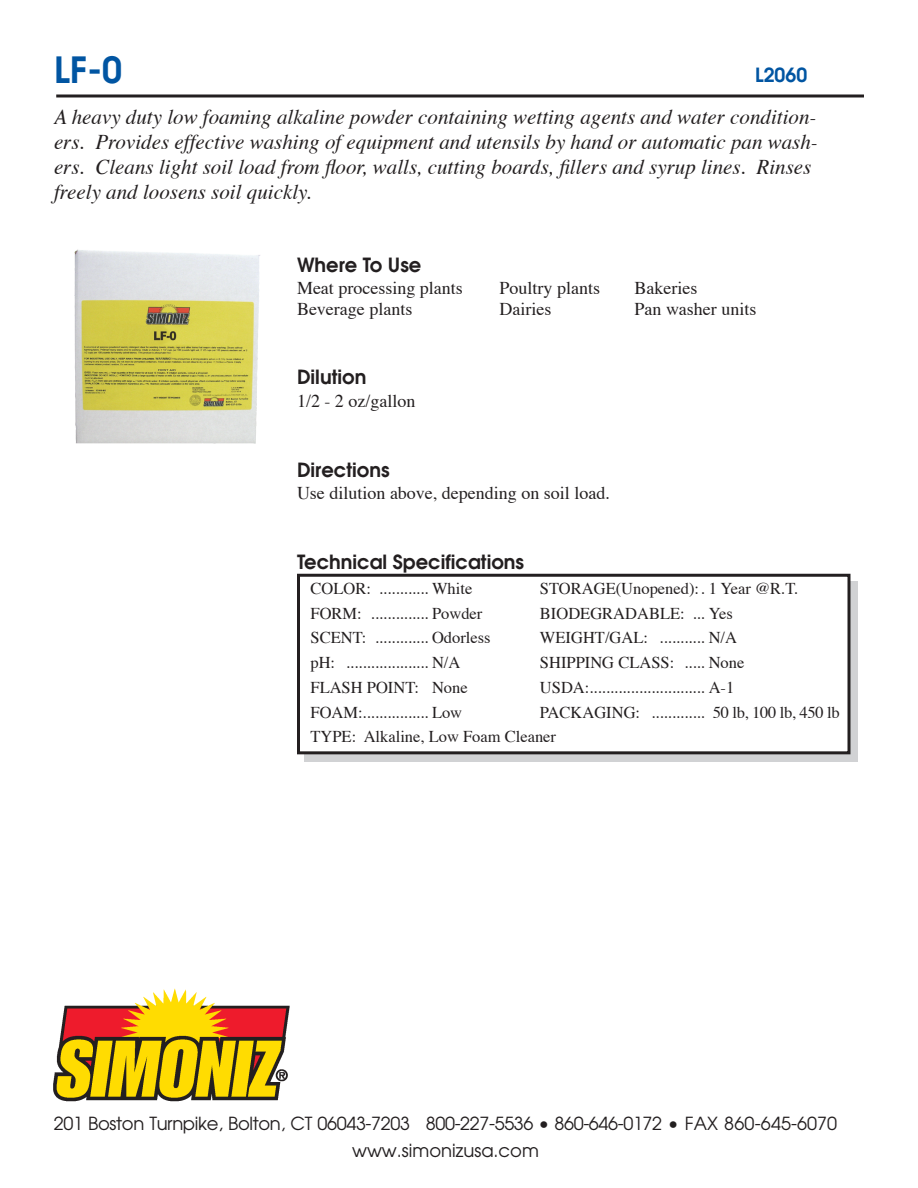
<style>
.page{position:relative;width:918px;height:1188px;background:#fff}
.page>*{position:absolute;margin:0;border:0;box-sizing:border-box;transform-origin:0 0}
.t1{font:600 36px "Avant Garde";color:#0155a2}
.t2{font:italic 21px/25.2px "Times";color:#231f20}
.t3{font:600 19.5px "Avant Garde";color:#231f20}
.t4{font:600 19.5px "Avant Garde";color:#0155a2}
.t5{font:18px "Times";color:#231f20}
.t6{font:18px "Avant Garde";letter-spacing:-.02em;color:#231f20}
.t7{font:18px "Avant Garde";color:#231f20}
.t8{font:16.5px "Times";color:#231f20}
.t9{font:16.5px "Times";letter-spacing:-.02em;color:#231f20}
</style>
<div class="page">
<img style="left:53px;top:988px;width:237px;height:114px">
<hr style="left:56px;top:94px;width:808px;height:3px;background:#231f20">
<div style="left:304px;top:581px;width:554px;height:181px;background:#d1d2d4"></div>
<div style="left:298px;top:575px;width:551px;height:178px;background:#fff"></div>
<div style="left:297px;top:574px;width:553px;height:180px;border:3px solid #231f20"></div>
<img style="left:74px;top:252px;width:186px;height:192px">
<p class="t1" style="left:54px;top:46px;width:70px">LF-0</p>
<p class="t2" style="left:54px;top:103px;width:765px">A heavy duty low foaming alkaline powder containing wetting agents and water condition&shy;ers. Provides effective washing of equipment and utensils by hand or automatic pan wash&shy;ers. Cleans light soil load from floor, walls, cutting boards, fillers and syrup lines. Rinses freely and loosens soil quickly.</p>
<p class="t4" style="left:755px;top:62px;width:54px">L2060</p>
<p class="t3" style="left:297px;top:252px;width:126px">Where To Use</p>
<p class="t5" style="left:297px;top:271px;width:167px">Meat processing plants</p>
<p class="t5" style="left:500px;top:271px;width:102px">Poultry plants</p>
<p class="t5" style="left:634px;top:271px;width:64px">Bakeries</p>
<p class="t5" style="left:297px;top:292px;width:117px">Beverage plants</p>
<p class="t5" style="left:500px;top:292px;width:53px">Dairies</p>
<p class="t5" style="left:634px;top:292px;width:123px">Pan washer units</p>
<p class="t3" style="left:297px;top:364px;width:71px">Dilution</p>
<p class="t5" style="left:297px;top:384px;width:120px">1/2 - 2 oz/gallon</p>
<p class="t3" style="left:297px;top:457px;width:94px">Directions</p>
<p class="t5" style="left:297px;top:476px;width:314px">Use dilution above, depending on soil load.</p>
<p class="t3" style="left:297px;top:549px;width:229px">Technical Specifications</p>
<p class="t8" style="left:310px;top:573px;width:163px">COLOR: ............ White</p>
<p class="t8" style="left:540px;top:573px;width:260px">STORAGE(Unopened):. 1 Year @R.T.</p>
<p class="t8" style="left:310px;top:598px;width:173px">FORM: .............. Powder</p>
<p class="t8" style="left:540px;top:598px;width:194px">BIODEGRADABLE: ... Yes</p>
<p class="t8" style="left:310px;top:622px;width:182px">SCENT: ............. Odorless</p>
<p class="t8" style="left:540px;top:622px;width:199px">WEIGHT/GAL: ........... N/A</p>
<p class="t8" style="left:310px;top:647px;width:151px">pH: .................... N/A</p>
<p class="t8" style="left:540px;top:647px;width:206px">SHIPPING CLASS: ..... None</p>
<p class="t8" style="left:310px;top:672px;width:159px">FLASH POINT: None</p>
<p class="t8" style="left:540px;top:672px;width:196px">USDA:............................ A-1</p>
<p class="t8" style="left:310px;top:697px;width:153px">FOAM:................ Low</p>
<p class="t9" style="left:540px;top:697px;width:301px">PACKAGING: ............. 50 lb, 100 lb, 450 lb</p>
<p class="t8" style="left:310px;top:721px;width:247px">TYPE: Alkaline, Low Foam Cleaner</p>
<p class="t6" style="left:54px;top:1112px;width:785px">201 Boston Turnpike, Bolton, CT 06043-7203 800-227-5536 • 860-646-0172 • FAX 860-645-6070</p>
<p class="t7" style="left:352px;top:1139px;width:188px">www.simonizusa.com</p>
</div>
